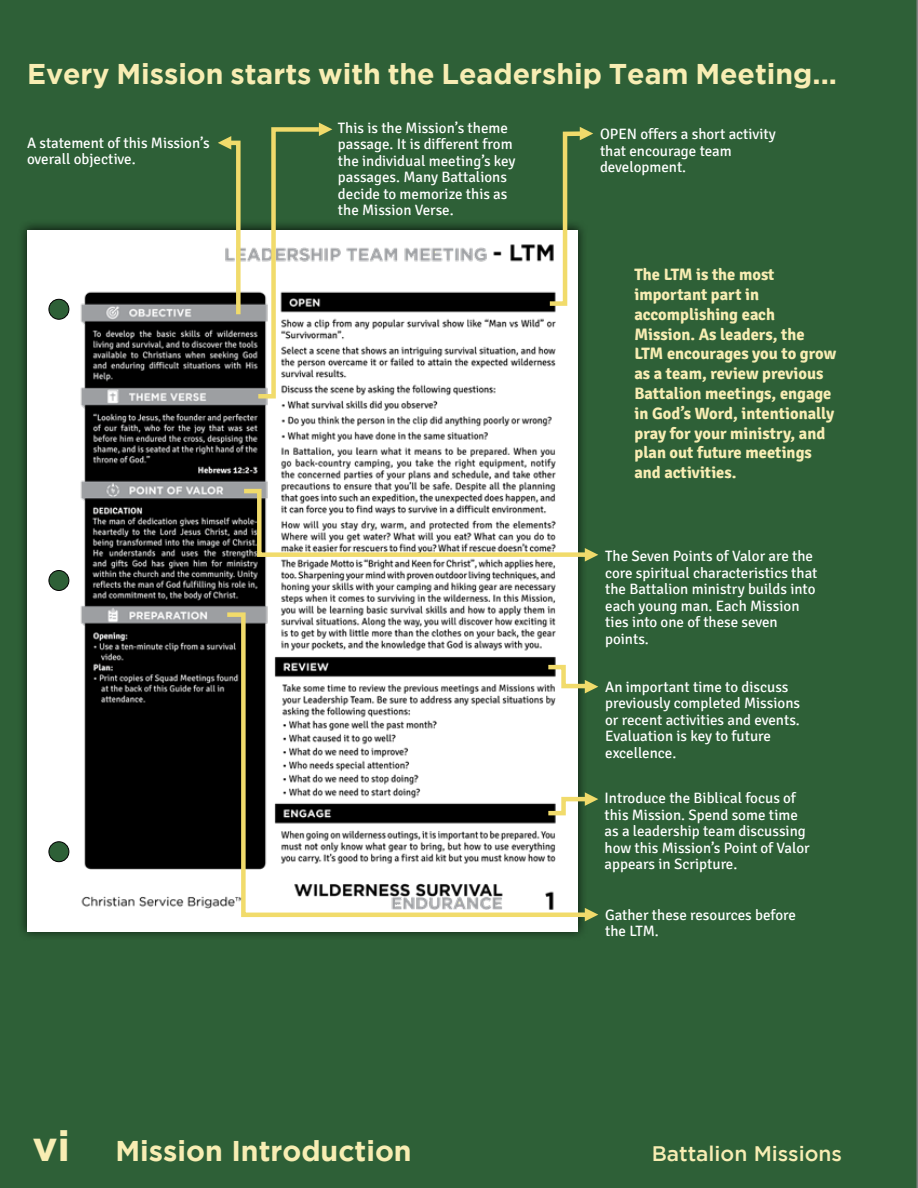
<style>
.page{position:relative;width:918px;height:1188px;background:#2e6037}
.page>*{position:absolute;margin:0;border:0;box-sizing:border-box;transform-origin:0 0}
.t1{font:700 42px "Gotham";color:#f8edb3}
.t2{font:700 28.5px "Gotham";color:#f8edb3}
.t3{font:500 21px "Gotham";color:#f8edb3}
.t4{font:700 16.5px/19.8px "Signika";color:#f8edb3}
.t5{font:15px/16.5px "Signika";color:#fff}
</style>
<div class="page">
<div style="left:17px;top:220px;width:570px;height:721px;background:#000;opacity:.75"></div>
<div style="left:27px;top:230px;width:551px;height:702px;background:#fff"></div>
<img style="left:48px;top:244px;width:508px;height:665px">
<svg style="left:218px;top:136px;width:25px;height:183px"></svg>
<svg style="left:254px;top:123px;width:78px;height:278px"></svg>
<svg style="left:545px;top:127px;width:48px;height:181px"></svg>
<svg style="left:591px;top:663px;width:7px;height:30px"></svg>
<svg style="left:240px;top:487px;width:358px;height:75px"></svg>
<svg style="left:591px;top:792px;width:7px;height:26px"></svg>
<svg style="left:223px;top:610px;width:368px;height:310px"></svg>
<svg style="left:585px;top:908px;width:13px;height:13px"></svg>
<div style="left:49px;top:842px;width:20px;height:20px;background:#2e6037;border-radius:50%"></div>
<div style="left:49px;top:842px;width:20px;height:20px;border:1px solid #000;border-radius:50%"></div>
<div style="left:49px;top:571px;width:20px;height:19px;background:#2e6037;border-radius:50%"></div>
<div style="left:49px;top:571px;width:20px;height:19px;border:1px solid #000;border-radius:50%"></div>
<div style="left:49px;top:299px;width:20px;height:20px;background:#2e6037;border-radius:50%"></div>
<div style="left:49px;top:299px;width:20px;height:20px;border:1px solid #000;border-radius:50%"></div>
<h2 class="t2" style="left:27px;top:57px;width:811px">Every Mission starts with the Leadership Team Meeting...</h2>
<p class="t5" style="left:27px;top:135px;width:184px">A statement of this Mission’s overall objective.</p>
<p class="t5" style="left:338px;top:120px;width:179px">This is the Mission’s theme passage. It is different from the individual meeting’s key passages. Many Battalions decide to memorize this as the Mission Verse.</p>
<p class="t5" style="left:600px;top:126px;width:177px">OPEN offers a short activity that encourage team development.</p>
<p class="t4" style="left:634px;top:265px;width:203px">The LTM is the most important part in accomplishing each<br>Mission. As leaders, the<br>LTM encourages you to grow as a team, review previous<br>Battalion meetings, engage in God’s Word, intentionally pray for your ministry, and plan out future meetings and activities.</p>
<p class="t5" style="left:605px;top:548px;width:214px">The Seven Points of Valor are the core spiritual characteristics that the Battalion ministry builds into each young man. Each Mission ties into one of these seven points.</p>
<p class="t5" style="left:605px;top:679px;width:196px">An important time to discuss previously completed Missions or recent activities and events.<br>Evaluation is key to future excellence.</p>
<p class="t5" style="left:605px;top:790px;width:207px">Introduce the Biblical focus of this Mission. Spend some time as a leadership team discussing how this Mission’s Point of Valor appears in Scripture.</p>
<p class="t5" style="left:605px;top:907px;width:192px">Gather these resources before the LTM.</p>
<h1 class="t1" style="left:32px;top:1122px;width:39px">vi</h1>
<h2 class="t2" style="left:116px;top:1134px;width:298px">Mission Introduction</h2>
<h3 class="t3" style="left:652px;top:1142px;width:192px">Battalion Missions</h3>
</div>
